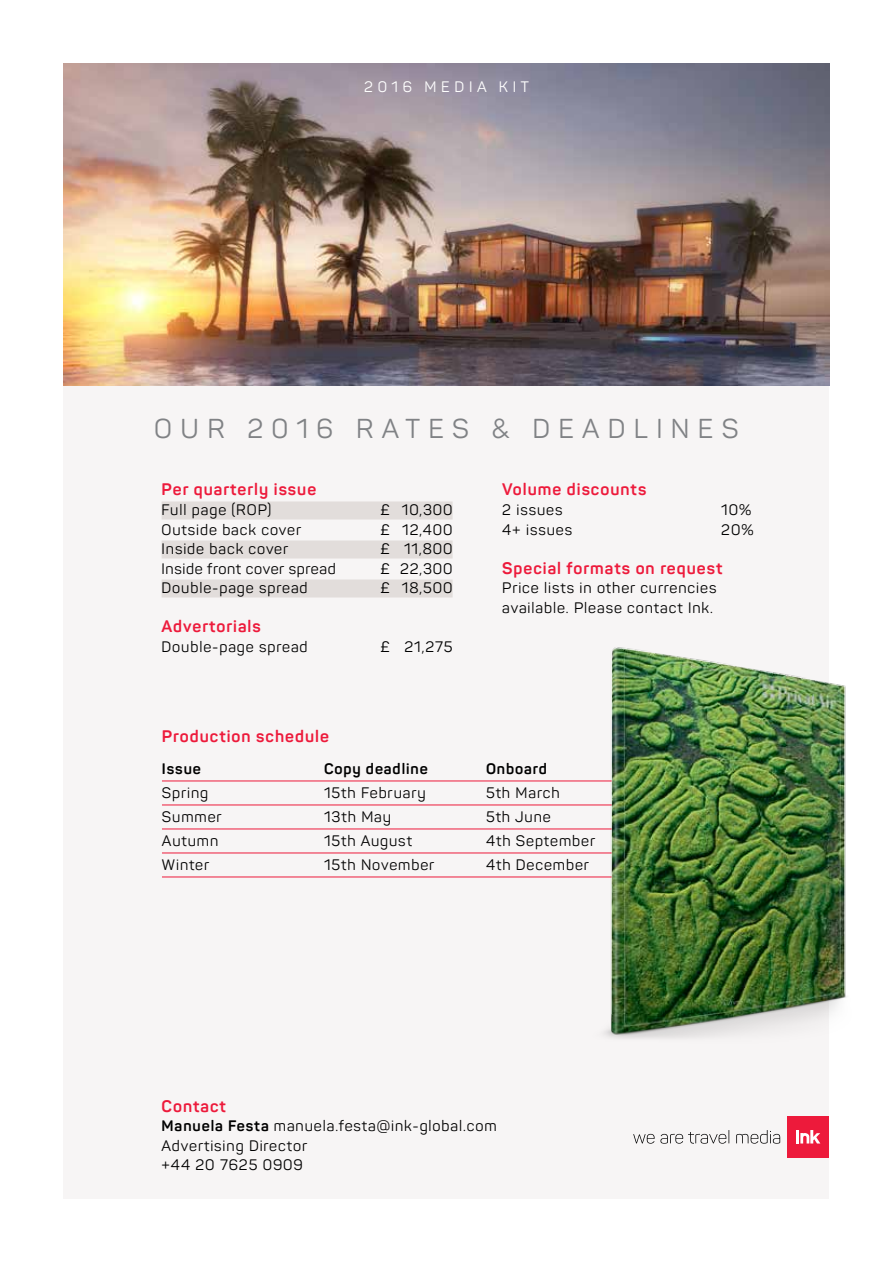
<style>
.page{position:relative;width:893px;height:1263px;background:#fff}
.page>*{position:absolute;margin:0;border:0;box-sizing:border-box;transform-origin:0 0}
.t1{font:27px "Panton";letter-spacing:.31em;color:#808285}
.t2{font:700 16.5px "Panton";letter-spacing:.06em;color:#ed1a3b}
.t3{font:15px/19.5px "Panton";letter-spacing:.06em;color:#000}
.t4{font:700 15px "Panton";letter-spacing:.06em;color:#000}
.t5{font:15px "Panton";letter-spacing:.04em;color:#000}
.t6{font:15px "Panton";letter-spacing:.31em;color:#fff}
.s1{font-weight:700}
</style>
<div class="page">
<div style="left:64px;top:64px;width:765px;height:1135px;background:#f7f5f5"></div>
<img style="left:64px;top:64px;width:765px;height:321px">
<div style="left:788px;top:1116px;width:41px;height:41px;background:#ed1a3b"></div>
<svg style="left:796px;top:1130px;width:24px;height:13px"></svg>
<svg style="left:633px;top:1130px;width:147px;height:14px"></svg>
<div style="left:162px;top:501px;width:291px;height:18px;background:#e2dddb"></div>
<div style="left:162px;top:540px;width:291px;height:18px;background:#e2dddb"></div>
<div style="left:162px;top:579px;width:291px;height:18px;background:#e2dddb"></div>
<hr style="left:162px;top:781px;width:525px;height:1px;background:#ed1a3b">
<hr style="left:162px;top:805px;width:525px;height:1px;background:#ed1a3b">
<hr style="left:162px;top:829px;width:525px;height:1px;background:#ed1a3b">
<hr style="left:162px;top:853px;width:525px;height:1px;background:#ed1a3b">
<hr style="left:162px;top:877px;width:525px;height:1px;background:#ed1a3b">
<img style="left:544px;top:647px;width:302px;height:392px">
<p class="t6" style="left:364px;top:78px;width:166px">2016 MEDIA KIT</p>
<h1 class="t1" style="left:154px;top:412px;width:586px">OUR 2016 RATES &amp; DEADLINES</h1>
<p class="t2" style="left:162px;top:479px;width:156px">Per quarterly issue</p>
<p class="t3" style="left:162px;top:500px;width:111px">Full page (ROP)</p>
<p class="t3" style="left:381px;top:500px;width:73px">£ 10,300</p>
<p class="t3" style="left:162px;top:519px;width:141px">Outside back cover</p>
<p class="t3" style="left:381px;top:519px;width:73px">£ 12,400</p>
<p class="t3" style="left:162px;top:539px;width:128px">Inside back cover</p>
<p class="t3" style="left:381px;top:539px;width:73px">£ 11,800</p>
<p class="t5" style="left:162px;top:559px;width:176px">Inside front cover spread</p>
<p class="t3" style="left:381px;top:558px;width:73px">£ 22,300</p>
<p class="t3" style="left:162px;top:578px;width:148px">Double-page spread</p>
<p class="t3" style="left:381px;top:578px;width:73px">£ 18,500</p>
<p class="t2" style="left:162px;top:616px;width:101px">Advertorials</p>
<p class="t3" style="left:162px;top:636px;width:148px">Double-page spread</p>
<p class="t3" style="left:381px;top:636px;width:73px">£ 21,275</p>
<p class="t2" style="left:502px;top:479px;width:146px">Volume discounts</p>
<p class="t3" style="left:502px;top:500px;width:62px">2 issues</p>
<p class="t3" style="left:721px;top:500px;width:32px">10%</p>
<p class="t3" style="left:502px;top:519px;width:71px">4+ issues</p>
<p class="t3" style="left:721px;top:519px;width:34px">20%</p>
<p class="t2" style="left:502px;top:557px;width:222px">Special formats on request</p>
<p class="t3" style="left:502px;top:578px;width:216px">Price lists in other currencies available. Please contact Ink.</p>
<p class="t2" style="left:162px;top:726px;width:168px">Production schedule</p>
<p class="t4" style="left:162px;top:760px;width:41px">Issue</p>
<p class="t4" style="left:324px;top:760px;width:105px">Copy deadline</p>
<p class="t4" style="left:486px;top:760px;width:63px">Onboard</p>
<p class="t3" style="left:162px;top:783px;width:48px">Spring</p>
<p class="t3" style="left:324px;top:783px;width:103px">15th February</p>
<p class="t3" style="left:486px;top:783px;width:75px">5th March</p>
<p class="t3" style="left:162px;top:807px;width:61px">Summer</p>
<p class="t3" style="left:324px;top:807px;width:69px">13th May</p>
<p class="t3" style="left:486px;top:807px;width:66px">5th June</p>
<p class="t3" style="left:162px;top:831px;width:58px">Autumn</p>
<p class="t3" style="left:324px;top:831px;width:90px">15th August</p>
<p class="t3" style="left:486px;top:831px;width:111px">4th September</p>
<p class="t3" style="left:162px;top:855px;width:49px">Winter</p>
<p class="t3" style="left:324px;top:855px;width:112px">15th November</p>
<p class="t3" style="left:486px;top:855px;width:105px">4th December</p>
<p class="t2" style="left:162px;top:1096px;width:66px">Contact</p>
<p class="t3" style="left:162px;top:1116px;width:337px"><span class="s1">Manuela Festa</span> manuela.festa@ink-global.com<br>Advertising Director<br>+44 20 7625 0909</p>
</div>
